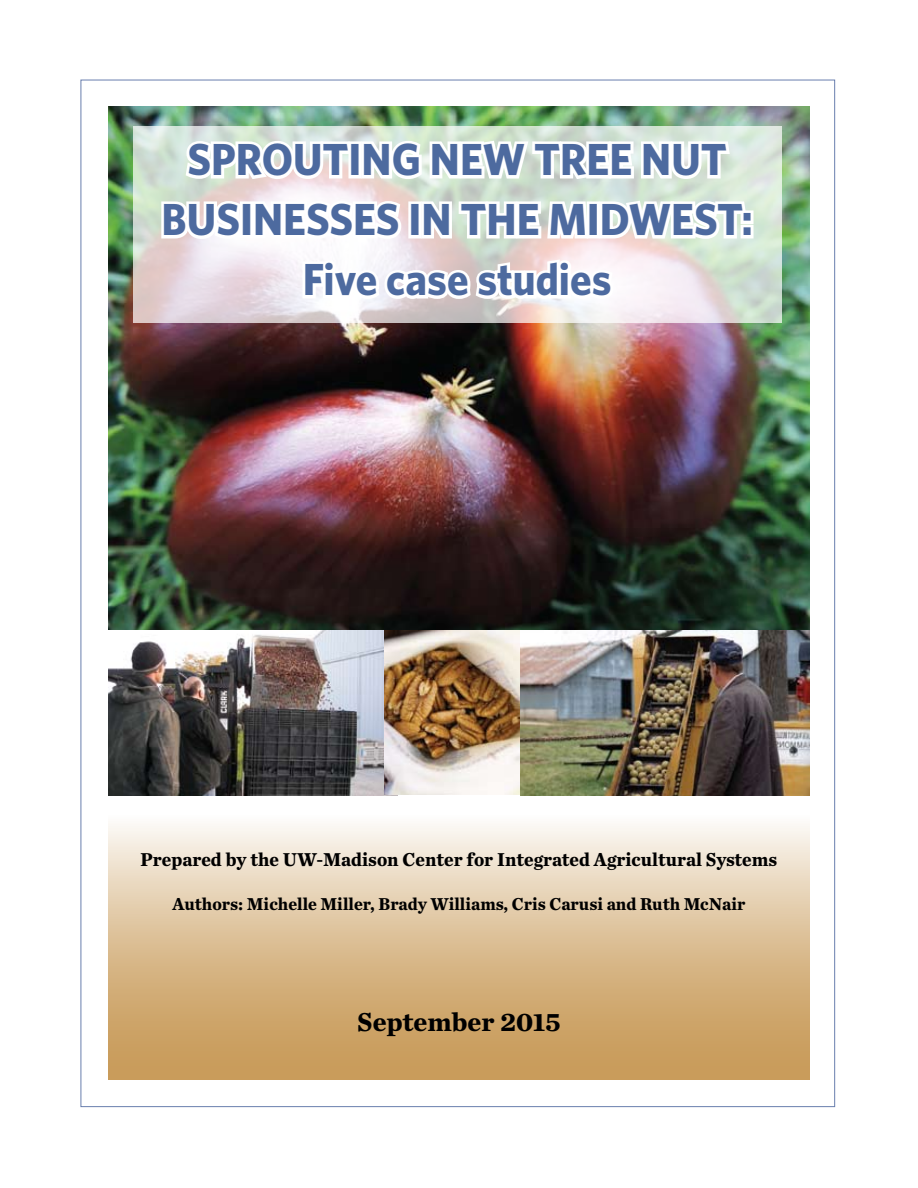
<style>
.page{position:relative;width:918px;height:1188px;background:#fff}
.page>*{position:absolute;margin:0;border:0;box-sizing:border-box;transform-origin:0 0}
.t1{font:700 45px/60px "Whitney";color:#4d6a9f;text-align:center;scale:.95 1}
.t2{font:700 27px "Chronicle Text G1";color:#000}
.t3{font:700 19.5px "Chronicle Text G1";color:#000;scale:.95 1}
.t4{font:700 18px "Chronicle Text G1";color:#000;scale:.95 1}
</style>
<div class="page">
<svg style="left:108px;top:824px;width:701px;height:256px;background:#dcbf96"></svg>
<img style="left:108px;top:630px;width:289px;height:166px">
<img style="left:384px;top:630px;width:136px;height:165px">
<img style="left:520px;top:630px;width:290px;height:166px">
<img style="left:108px;top:107px;width:702px;height:523px">
<svg style="left:133px;top:126px;width:649px;height:197px;background:#d9dcd5"></svg>
<svg style="left:158px;top:131px;width:599px;height:178px"></svg>
<h1 class="t1" style="left:162px;top:129px;width:624px">SPROUTING NEW TREE NUT<br>BUSINESSES IN THE MIDWEST:<br>Five case studies</h1>
<p class="t3" style="left:141px;top:844px;width:672px">Prepared by the UW-Madison Center for Integrated Agricultural Systems</p>
<p class="t4" style="left:173px;top:890px;width:604px">Authors: Michelle Miller, Brady Williams, Cris Carusi and Ruth McNair</p>
<h2 class="t2" style="left:357px;top:1000px;width:205px">September 2015</h2>
</div>
